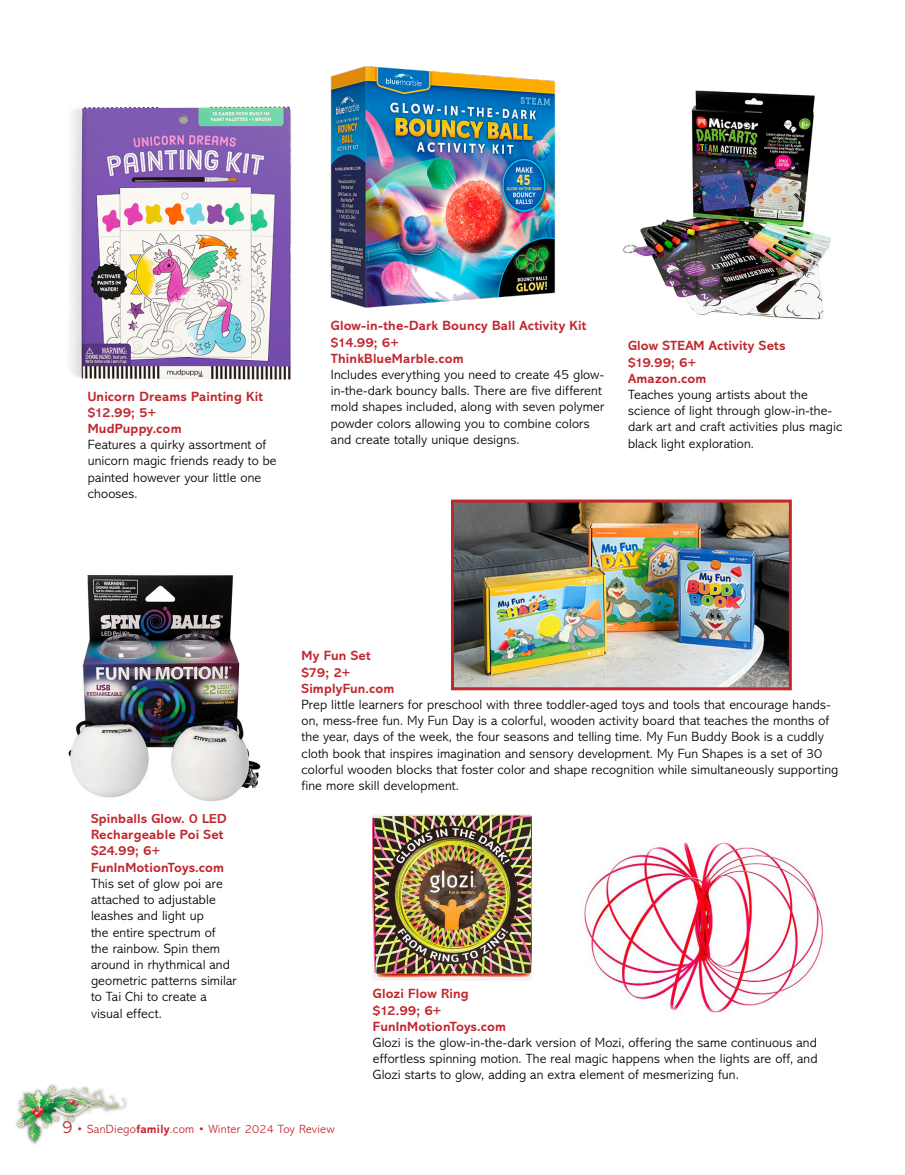
<style>
.page{position:relative;width:905px;height:1175px;background:#fff}
.page>*{position:absolute;margin:0;border:0;box-sizing:border-box;transform-origin:0 0}
.t1{font:300 13.5px/16.2px "Abadi MT Std";letter-spacing:.01em;color:#000}
.t2{font:700 13.5px/16.2px "Abadi MT Std";letter-spacing:.01em;color:#c1272d}
.t3{font:300 12px "Abadi MT Std";letter-spacing:.02em;color:#c1272d}
.s1{font-size:18px}
.s2{font-weight:700}
</style>
<div class="page">
<img style="left:17px;top:1086px;width:108px;height:57px">
<img style="left:622px;top:90px;width:209px;height:230px">
<img style="left:584px;top:841px;width:239px;height:172px">
<img style="left:330px;top:66px;width:226px;height:242px">
<img style="left:373px;top:815px;width:158px;height:165px">
<img style="left:70px;top:106px;width:221px;height:274px">
<img style="left:455px;top:503px;width:332px;height:183px">
<div style="left:451px;top:499px;width:340px;height:191px;border:3px solid #c1272d"></div>
<img style="left:68px;top:575px;width:193px;height:227px">
<p class="t2" style="left:88px;top:388px;width:177px">Unicorn Dreams Painting Kit $12.99; 5+<br>MudPuppy.com</p>
<p class="t1" style="left:88px;top:437px;width:190px">Features a quirky assortment of unicorn magic friends ready to be painted however your little one chooses.</p>
<p class="t2" style="left:331px;top:318px;width:257px">Glow-in-the-Dark Bouncy Ball Activity Kit $14.99; 6+<br>ThinkBlueMarble.com</p>
<p class="t1" style="left:331px;top:367px;width:275px">Includes everything you need to create 45 glow&shy;in-the-dark bouncy balls. There are five different mold shapes included, along with seven polymer powder colors allowing you to combine colors and create totally unique designs.</p>
<p class="t2" style="left:628px;top:338px;width:159px">Glow STEAM Activity Sets $19.99; 6+<br>Amazon.com</p>
<p class="t1" style="left:628px;top:387px;width:216px">Teaches young artists about the science of light through glow-in-the&shy;dark art and craft activities plus magic black light exploration.</p>
<p class="t2" style="left:91px;top:810px;width:137px">Spinballs Glow. 0 LED<br>Rechargeable Poi Set $24.99; 6+<br>FunInMotionToys.com</p>
<p class="t1" style="left:91px;top:875px;width:147px">This set of glow poi are attached to adjustable leashes and light up<br>the entire spectrum of<br>the rainbow. Spin them around in rhythmical and geometric patterns similar to Tai Chi to create a visual effect.</p>
<p class="t2" style="left:301px;top:648px;width:94px">My Fun Set $79; 2+<br>SimplyFun.com</p>
<p class="t1" style="left:301px;top:696px;width:538px">Prep little learners for preschool with three toddler-aged toys and tools that encourage hands&shy;on, mess-free fun. My Fun Day is a colorful, wooden activity board that teaches the months of the year, days of the week, the four seasons and telling time. My Fun Buddy Book is a cuddly cloth book that inspires imagination and sensory development. My Fun Shapes is a set of 30 colorful wooden blocks that foster color and shape recognition while simultaneously supporting fine more skill development.</p>
<p class="t2" style="left:373px;top:985px;width:135px">Glozi Flow Ring $12.99; 6+<br>FunInMotionToys.com</p>
<p class="t1" style="left:373px;top:1034px;width:446px;text-align:justify">Glozi is the glow-in-the-dark version of Mozi, offering the same continuous and effortless spinning motion. The real magic happens when the lights are off, and Glozi starts to glow, adding an extra element of mesmerizing fun.</p>
<p class="t3" style="left:62px;top:1122px;width:274px"><span class="s1">9</span> • SanDiego<span class="s2">family</span>.com • Winter 2024 Toy Review</p>
</div>
